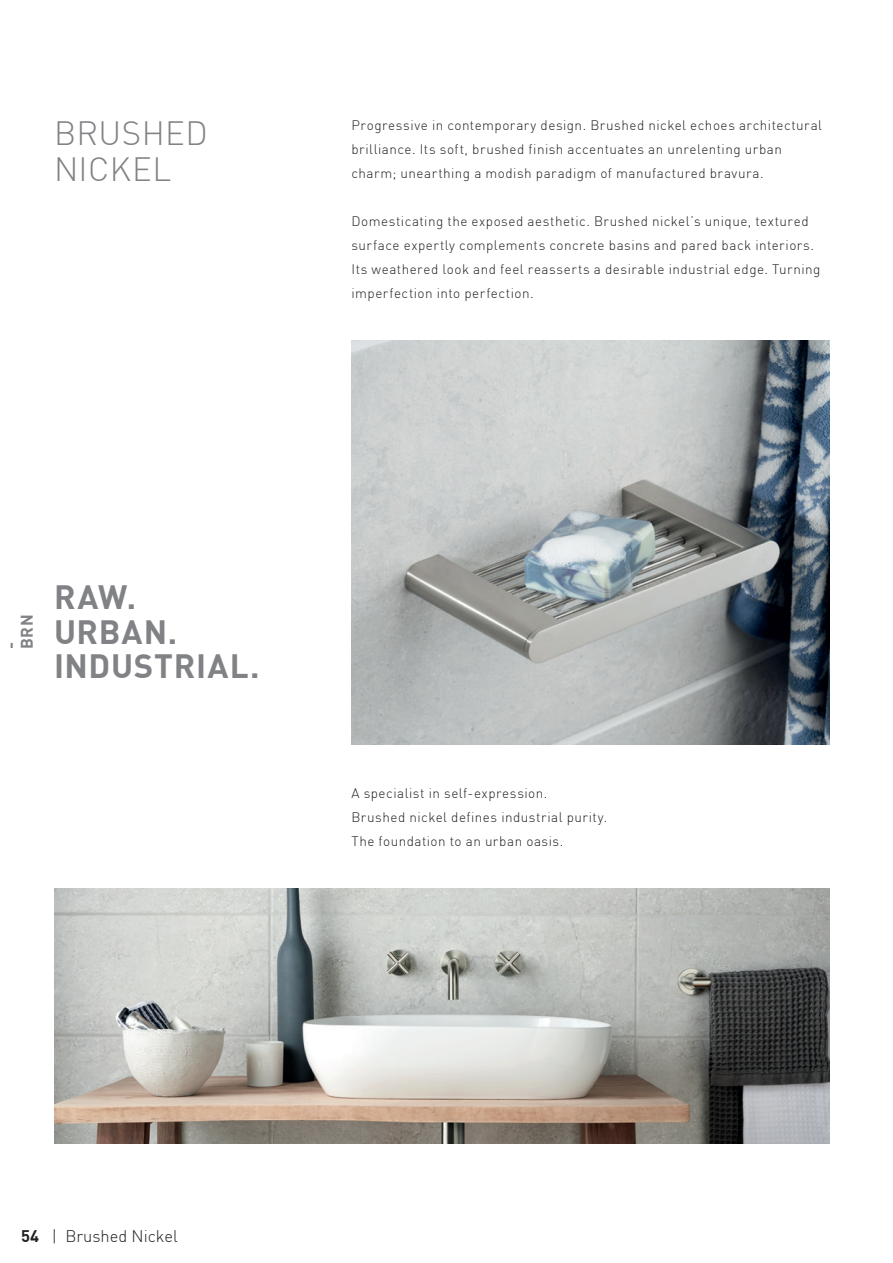
<style>
.page{position:relative;width:893px;height:1263px;background:#fff}
.page>*{position:absolute;margin:0;border:0;box-sizing:border-box;transform-origin:0 0}
.t1{font:700 33px/34.5px "DIN";letter-spacing:.025em;color:#808285}
.t2{font:300 33px/36px "DIN";letter-spacing:.015em;color:#808285}
.t3{font:300 16.5px "DIN";color:#231f20}
.t4{font:700 16.5px/16.5px "DIN";color:#808285}
.t5{font:300 13.5px/24px "DIN";letter-spacing:.035em;color:#231f20}
.s1{font-weight:700}
</style>
<div class="page">
<img style="left:54px;top:888px;width:775px;height:256px">
<img style="left:351px;top:340px;width:478px;height:405px">
<h1 class="t2" style="left:54px;top:115px;width:155px">BRUSHED<br>NICKEL</h1>
<p class="t5" style="left:351px;top:113px;width:472px">Progressive in contemporary design. Brushed nickel echoes architectural brilliance. Its soft, brushed finish accentuates an unrelenting urban charm; unearthing a modish paradigm of manufactured bravura.</p>
<p class="t5" style="left:351px;top:209px;width:470px">Domesticating the exposed aesthetic. Brushed nickel’s unique, textured surface expertly complements concrete basins and pared back interiors.<br>Its weathered look and feel reasserts a desirable industrial edge. Turning imperfection into perfection.</p>
<p class="t4" style="left:2px;top:649px;width:36px;rotate:-90deg">-<br>BRN</p>
<h1 class="t1" style="left:54px;top:579px;width:207px">RAW.<br>URBAN.<br>INDUSTRIAL.</h1>
<p class="t5" style="left:351px;top:781px;width:257px">A specialist in self-expression.<br>Brushed nickel defines industrial purity.<br>The foundation to an urban oasis.</p>
<p class="t3" style="left:21px;top:1225px;width:158px"><span class="s1">54</span> | Brushed Nickel</p>
</div>
